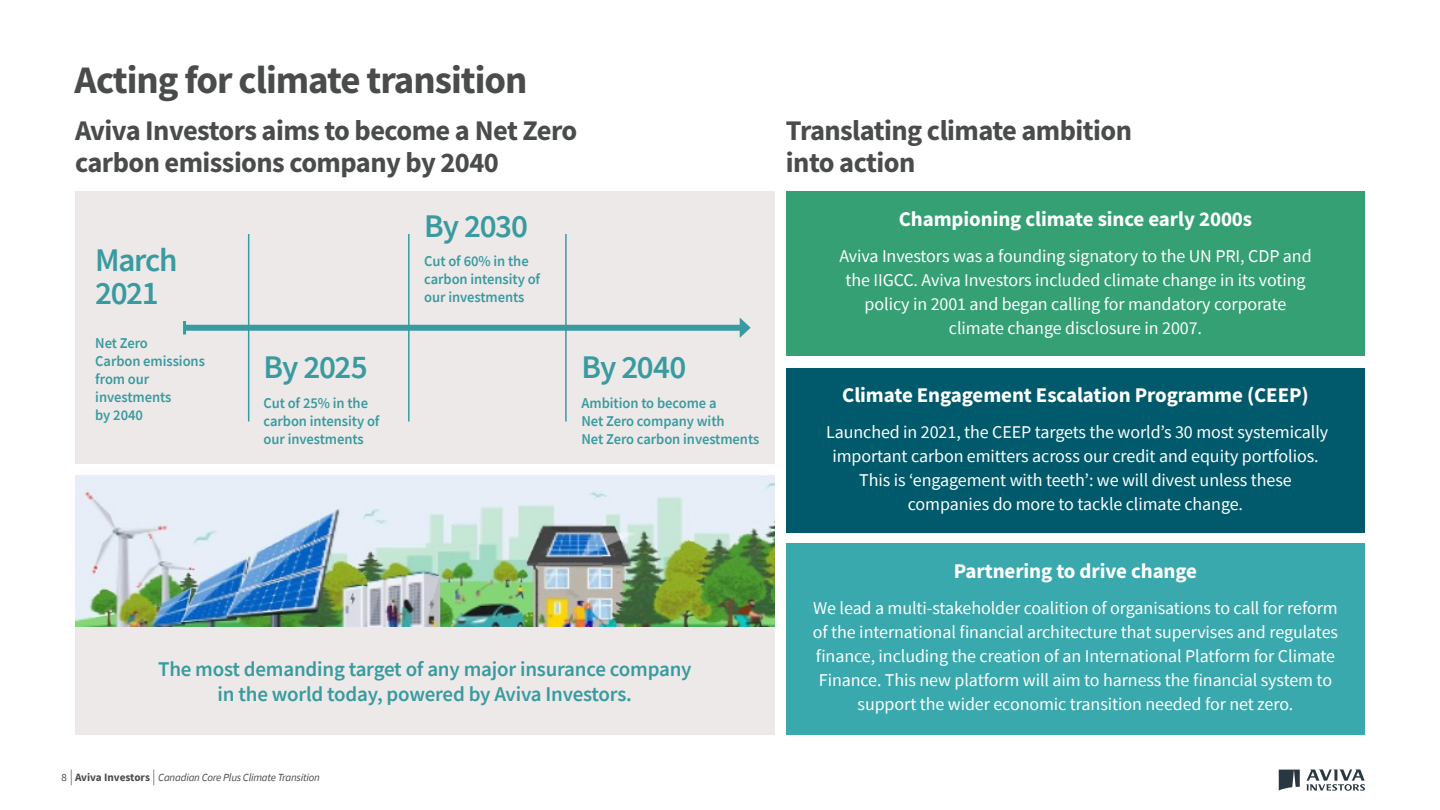
<style>
.page{position:relative;width:1440px;height:810px;background:#fff}
.page>*{position:absolute;margin:0;border:0;box-sizing:border-box;transform-origin:0 0}
.t1{font:700 39px "Source Sans Pro";letter-spacing:-.025em;color:#4a4c4c}
.t2{font:600 33px/33px "Source Sans Pro";letter-spacing:-.04em;color:#399b9f}
.t3{font:700 28.5px/31.5px "Source Sans Pro";letter-spacing:-.02em;color:#4a4c4c}
.t4{font:700 21px "Source Sans Pro";letter-spacing:-.005em;color:#fff}
.t5{font:600 21px/25.2px "Source Sans Pro";letter-spacing:-.01em;color:#399b9f;text-align:center}
.t6{font:18px/24px "Source Sans Pro";letter-spacing:-.005em;color:#fff;text-align:center}
.t7{font:600 15px/18px "Source Sans Pro";letter-spacing:-.005em;color:#399b9f}
.t8{font:italic 10.88px "Source Sans Pro";letter-spacing:-.02em;color:#4a4c4c}
.s1{font-style:normal}
.s2{font-weight:700;font-style:normal;font-size:11.25px}
</style>
<div class="page">
<svg style="left:71px;top:770px;width:1px;height:15px"></svg>
<svg style="left:153px;top:770px;width:1px;height:15px"></svg>
<svg style="left:1306px;top:769px;width:59px;height:22px"></svg>
<svg style="left:1279px;top:770px;width:21px;height:21px"></svg>
<div style="left:786px;top:191px;width:579px;height:165px;background:#34a074"></div>
<div style="left:786px;top:368px;width:579px;height:165px;background:#005a6c"></div>
<div style="left:786px;top:544px;width:579px;height:191px;background:#39a9ad"></div>
<div style="left:75px;top:191px;width:700px;height:273px;background:#ede9e9"></div>
<hr style="left:408px;top:234px;width:2px;height:188px;background:#399b9f">
<hr style="left:565px;top:234px;width:2px;height:188px;background:#399b9f">
<img style="left:75px;top:476px;width:700px;height:151px">
<div style="left:75px;top:627px;width:700px;height:108px;background:#ede9e9"></div>
<div style="left:185px;top:325px;width:559px;height:6px;background:#399b9f"></div>
<svg style="left:183px;top:321px;width:3px;height:13px"></svg>
<svg style="left:740px;top:318px;width:11px;height:20px"></svg>
<hr style="left:248px;top:234px;width:1px;height:188px;background:#399b9f">
<h1 class="t1" style="left:75px;top:54px;width:454px">Acting for climate transition</h1>
<h3 class="t3" style="left:75px;top:114px;width:504px">Aviva Investors aims to become a Net Zero carbon emissions company by 2040</h3>
<h3 class="t3" style="left:786px;top:114px;width:348px">Translating climate ambition into action</h3>
<p class="t4" style="left:899px;top:205px;width:355px">Championing climate since early 2000s</p>
<p class="t6" style="left:839px;top:244px;width:474px">Aviva Investors was a founding signatory to the UN PRI, CDP and the IIGCC. Aviva Investors included climate change in its voting policy in 2001 and began calling for mandatory corporate climate change disclosure in 2007.</p>
<h2 class="t2" style="left:424px;top:209px;width:105px">By 2030</h2>
<p class="t7" style="left:424px;top:252px;width:117px">Cut of 60% in the carbon intensity of our investments</p>
<h2 class="t2" style="left:95px;top:243px;width:84px">March<br>2021</h2>
<p class="t7" style="left:95px;top:334px;width:111px">Net Zero<br>Carbon emissions from our investments<br>by 2040</p>
<h2 class="t2" style="left:264px;top:351px;width:106px">By 2025</h2>
<p class="t7" style="left:264px;top:393px;width:117px">Cut of 25% in the carbon intensity of our investments</p>
<h2 class="t2" style="left:582px;top:351px;width:107px">By 2040</h2>
<p class="t7" style="left:582px;top:393px;width:179px">Ambition to become a<br>Net Zero company with<br>Net Zero carbon investments</p>
<p class="t4" style="left:842px;top:381px;width:468px">Climate Engagement Escalation Programme (CEEP)</p>
<p class="t6" style="left:826px;top:420px;width:504px">Launched in 2021, the CEEP targets the world’s 30 most systemically important carbon emitters across our credit and equity portfolios.<br>This is ‘engagement with teeth’: we will divest unless these companies do more to tackle climate change.</p>
<p class="t5" style="left:158px;top:656px;width:535px">The most demanding target of any major insurance company in the world today, powered by Aviva Investors.</p>
<p class="t8" style="left:61px;top:770px;width:260px"><span class="s1">8</span> <span class="s2">Aviva Investors</span> Canadian Core Plus Climate Transition</p>
<p class="t4" style="left:954px;top:557px;width:245px">Partnering to drive change</p>
<p class="t6" style="left:813px;top:596px;width:527px">We lead a multi-stakeholder coalition of organisations to call for reform of the international financial architecture that supervises and regulates finance, including the creation of an International Platform for Climate Finance. This new platform will aim to harness the financial system to support the wider economic transition needed for net zero.</p>
</div>
